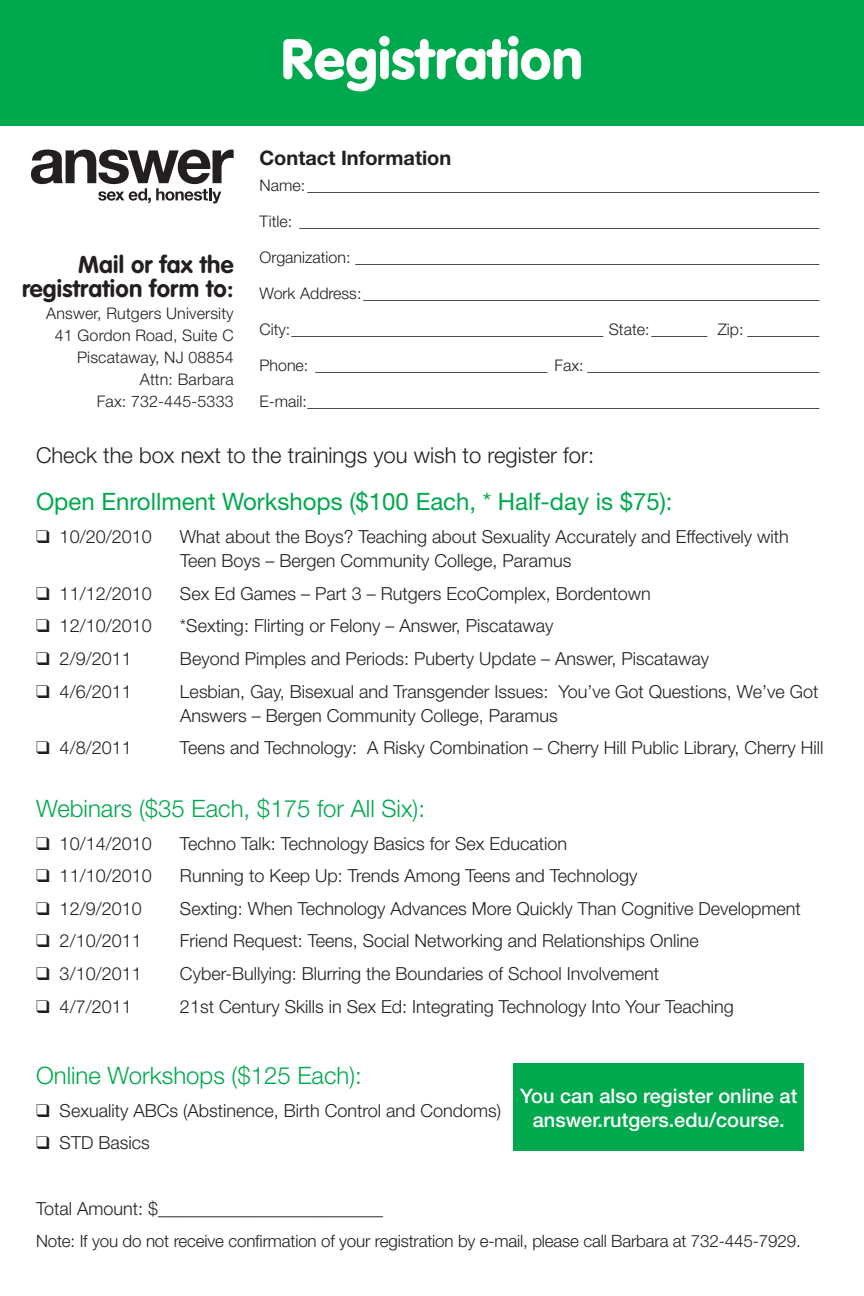
<style>
.page{position:relative;width:864px;height:1296px;background:#fff}
.page>*{position:absolute;margin:0;border:0;box-sizing:border-box;transform-origin:0 0}
.t1{font:900 56px "VAG Rounded";letter-spacing:.01em;color:#fff}
.t2{font:300 24px "Helvetica Neue";color:#00a94e}
.t3{font:24px "Helvetica Neue";color:#00a94e}
.t4{font:700 24px/24px "VAG Rounded";letter-spacing:.01em;color:#231f20;text-align:right}
.t5{font:300 22px "Helvetica Neue";color:#231f20}
.t6{font:500 20px/24px "Helvetica Neue";color:#fff;text-align:center}
.t7{font:700 20px "Helvetica Neue";color:#231f20}
.t8{font:300 18px/24px "Helvetica Neue";color:#231f20}
.t9{font:300 17px "Helvetica Neue";letter-spacing:-.01em;color:#231f20}
.t10{font:300 16px "Helvetica Neue";color:#231f20}
.t11{font:300 16px "Helvetica Neue LT Std";letter-spacing:.01em;color:#231f20}
</style>
<div class="page">
<div style="left:0;top:0;width:864px;height:126px;background:#00a94e"></div>
<svg style="left:31px;top:150px;width:203px;height:53px"></svg>
<div style="left:514px;top:1064px;width:290px;height:87px;background:#00a94e"></div>
<p class="t4" style="left:22px;top:252px;width:213px">Mail or fax the registration form to:</p>
<p class="t11" style="left:46px;top:303px;width:189px">Answer, Rutgers University</p>
<p class="t11" style="left:55px;top:325px;width:180px">41 Gordon Road, Suite C</p>
<p class="t11" style="left:77px;top:347px;width:158px">Piscataway, NJ 08854</p>
<p class="t11" style="left:140px;top:369px;width:95px">Attn: Barbara</p>
<p class="t11" style="left:97px;top:391px;width:138px">Fax: 732-445-5333</p>
<p class="t1" style="left:281px;top:25px;width:303px">Registration</p>
<p class="t7" style="left:260px;top:146px;width:193px">Contact Information</p>
<p class="t10" style="left:260px;top:176px;width:561px">Name: ________________________________________________________________</p>
<p class="t10" style="left:260px;top:212px;width:561px">Title: _________________________________________________________________</p>
<p class="t10" style="left:260px;top:248px;width:561px">Organization: __________________________________________________________</p>
<p class="t10" style="left:260px;top:284px;width:562px">Work Address: _________________________________________________________</p>
<p class="t10" style="left:260px;top:320px;width:561px">City:_______________________________________ State:_______ Zip: _________</p>
<p class="t10" style="left:260px;top:356px;width:561px">Phone: _____________________________ Fax: _____________________________</p>
<p class="t10" style="left:260px;top:392px;width:561px">E-mail:________________________________________________________________</p>
<p class="t5" style="left:36px;top:442px;width:560px">Check the box next to the trainings you wish to register for:</p>
<p class="t3" style="left:36px;top:488px;width:638px">Open Enrollment Workshops ($100 Each, * Half-day is $75):</p>
<p class="t8" style="left:36px;top:524px;width:117px">❑ 10/20/2010</p>
<p class="t8" style="left:180px;top:524px;width:610px">What about the Boys? Teaching about Sexuality Accurately and Effectively with<br>Teen Boys – Bergen Community College, Paramus</p>
<p class="t8" style="left:36px;top:581px;width:117px">❑ 11/12/2010</p>
<p class="t8" style="left:180px;top:581px;width:472px">Sex Ed Games – Part 3 – Rutgers EcoComplex, Bordentown</p>
<p class="t8" style="left:36px;top:614px;width:117px">❑ 12/10/2010</p>
<p class="t8" style="left:180px;top:614px;width:375px">*Sexting: Flirting or Felony – Answer, Piscataway</p>
<p class="t8" style="left:36px;top:646px;width:97px">❑ 2/9/2011</p>
<p class="t8" style="left:180px;top:646px;width:531px">Beyond Pimples and Periods: Puberty Update – Answer, Piscataway</p>
<p class="t8" style="left:36px;top:679px;width:97px">❑ 4/6/2011</p>
<p class="t8" style="left:180px;top:679px;width:640px">Lesbian, Gay, Bisexual and Transgender Issues: You’ve Got Questions, We’ve Got<br>Answers – Bergen Community College, Paramus</p>
<p class="t8" style="left:36px;top:735px;width:97px">❑ 4/8/2011</p>
<p class="t8" style="left:180px;top:735px;width:645px">Teens and Technology: A Risky Combination – Cherry Hill Public Library, Cherry Hill</p>
<p class="t2" style="left:36px;top:794px;width:391px">Webinars ($35 Each, $175 for All Six):</p>
<p class="t8" style="left:36px;top:831px;width:117px">❑ 10/14/2010</p>
<p class="t8" style="left:180px;top:831px;width:389px">Techno Talk: Technology Basics for Sex Education</p>
<p class="t8" style="left:36px;top:863px;width:117px">❑ 11/10/2010</p>
<p class="t8" style="left:180px;top:863px;width:459px">Running to Keep Up: Trends Among Teens and Technology</p>
<p class="t8" style="left:36px;top:896px;width:107px">❑ 12/9/2010</p>
<p class="t8" style="left:180px;top:896px;width:622px">Sexting: When Technology Advances More Quickly Than Cognitive Development</p>
<p class="t8" style="left:36px;top:929px;width:107px">❑ 2/10/2011</p>
<p class="t8" style="left:180px;top:929px;width:520px">Friend Request: Teens, Social Networking and Relationships Online</p>
<p class="t8" style="left:36px;top:961px;width:107px">❑ 3/10/2011</p>
<p class="t8" style="left:180px;top:961px;width:481px">Cyber-Bullying: Blurring the Boundaries of School Involvement</p>
<p class="t8" style="left:36px;top:994px;width:97px">❑ 4/7/2011</p>
<p class="t8" style="left:180px;top:994px;width:555px">21st Century Skills in Sex Ed: Integrating Technology Into Your Teaching</p>
<p class="t2" style="left:36px;top:1061px;width:327px">Online Workshops ($125 Each):</p>
<p class="t8" style="left:36px;top:1098px;width:467px">❑ Sexuality ABCs (Abstinence, Birth Control and Condoms)</p>
<p class="t8" style="left:36px;top:1130px;width:115px">❑ STD Basics</p>
<p class="t6" style="left:520px;top:1084px;width:279px">You can also register online at answer.rutgers.edu/course.</p>
<p class="t8" style="left:36px;top:1196px;width:349px">Total Amount: $_________________________</p>
<p class="t9" style="left:36px;top:1231px;width:766px">Note: If you do not receive confirmation of your registration by e-mail, please call Barbara at 732-445-7929.</p>
</div>
